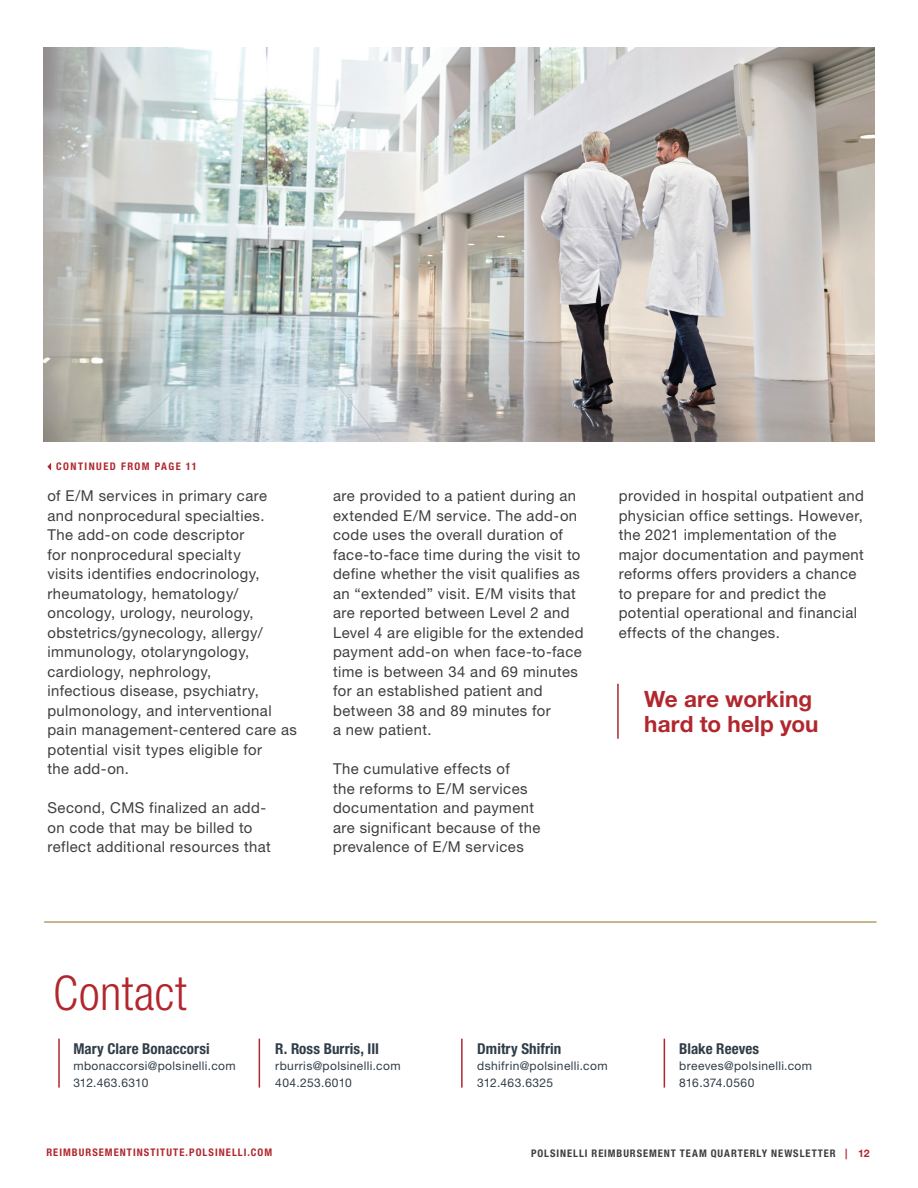
<style>
.page{position:relative;width:918px;height:1188px;background:#fff}
.page>*{position:absolute;margin:0;border:0;box-sizing:border-box;transform-origin:0 0}
.t1{font:300 condensed 48px "Helvetica Neue LT Std";letter-spacing:.01em;color:#b1272d}
.t2{font:700 22.5px/25.5px "Helvetica Neue LT Std";letter-spacing:.005em;color:#b1272d}
.t3{font:15px/19.5px "Helvetica Neue LT Std";letter-spacing:.03em;color:#3e3e3f}
.t4{font:700 condensed 15px "Helvetica Neue LT Std";letter-spacing:.005em;color:#303d48}
.t5{font:12px/16.5px "Helvetica Neue LT Std";letter-spacing:.035em;color:#303d48}
.t6{font:700 condensed 10.5px "Helvetica Neue LT Std";letter-spacing:.09em;color:#3e3e3f}
.t7{font:700 condensed 10.5px "Helvetica Neue LT Std";letter-spacing:.1em;color:#b1272d}
.t8{font:700 condensed 10.5px "Helvetica Neue LT Std";letter-spacing:.14em;color:#b1272d}
.s1{font-stretch:normal;color:#b1272d}
</style>
<div class="page">
<img style="left:43px;top:47px;width:832px;height:394px">
<svg style="left:47px;top:463px;width:4px;height:8px"></svg>
<hr style="left:44px;top:921px;width:833px;height:2px;background:#b3a168">
<hr style="left:664px;top:1039px;width:1px;height:49px;background:#b1272d">
<hr style="left:461px;top:1039px;width:2px;height:49px;background:#b1272d">
<hr style="left:259px;top:1039px;width:1px;height:49px;background:#b1272d">
<hr style="left:58px;top:1039px;width:2px;height:49px;background:#b1272d">
<hr style="left:617px;top:684px;width:2px;height:55px;background:#b1272d">
<p class="t8" style="left:56px;top:460px;width:142px">CONTINUED FROM PAGE 11</p>
<p class="t3" style="left:47px;top:486px;width:251px">of E/M services in primary care<br>and nonprocedural specialties.<br>The add-on code descriptor<br>for nonprocedural specialty<br>visits identifies endocrinology, rheumatology, hematology/ oncology, urology, neurology, obstetrics/gynecology, allergy/ immunology, otolaryngology, cardiology, nephrology,<br>infectious disease, psychiatry, pulmonology, and interventional pain management-centered care as potential visit types eligible for<br>the add-on.</p>
<p class="t3" style="left:47px;top:798px;width:225px">Second, CMS finalized an add&shy;on code that may be billed to reflect additional resources that</p>
<p class="t3" style="left:333px;top:486px;width:252px">are provided to a patient during an extended E/M service. The add-on code uses the overall duration of face-to-face time during the visit to define whether the visit qualifies as an “extended” visit. E/M visits that are reported between Level 2 and<br>Level 4 are eligible for the extended payment add-on when face-to-face time is between 34 and 69 minutes for an established patient and between 38 and 89 minutes for<br>a new patient.</p>
<p class="t3" style="left:333px;top:759px;width:209px">The cumulative effects of<br>the reforms to E/M services documentation and payment are significant because of the prevalence of E/M services</p>
<p class="t3" style="left:619px;top:486px;width:247px">provided in hospital outpatient and physician office settings. However, the 2021 implementation of the major documentation and payment reforms offers providers a chance to prepare for and predict the potential operational and financial effects of the changes.</p>
<h2 class="t2" style="left:644px;top:685px;width:176px">We are working hard to help you</h2>
<h1 class="t1" style="left:53px;top:966px;width:135px">Contact</h1>
<p class="t4" style="left:73px;top:1039px;width:138px">Mary Clare Bonaccorsi</p>
<p class="t5" style="left:73px;top:1058px;width:164px">mbonaccorsi@polsinelli.com<br>312.463.6310</p>
<p class="t4" style="left:275px;top:1039px;width:105px">R. Ross Burris, III</p>
<p class="t5" style="left:275px;top:1058px;width:127px">rburris@polsinelli.com<br>404.253.6010</p>
<p class="t4" style="left:477px;top:1039px;width:86px">Dmitry Shifrin</p>
<p class="t5" style="left:477px;top:1058px;width:132px">dshifrin@polsinelli.com<br>312.463.6325</p>
<p class="t4" style="left:679px;top:1039px;width:81px">Blake Reeves</p>
<p class="t5" style="left:679px;top:1058px;width:134px">breeves@polsinelli.com<br>816.374.0560</p>
<p class="t7" style="left:46px;top:1146px;width:227px">REIMBURSEMENTINSTITUTE.POLSINELLI.COM</p>
<p class="t6" style="left:531px;top:1147px;width:340px">POLSINELLI REIMBURSEMENT TEAM QUARTERLY NEWSLETTER <span class="s1">| 12</span></p>
</div>
